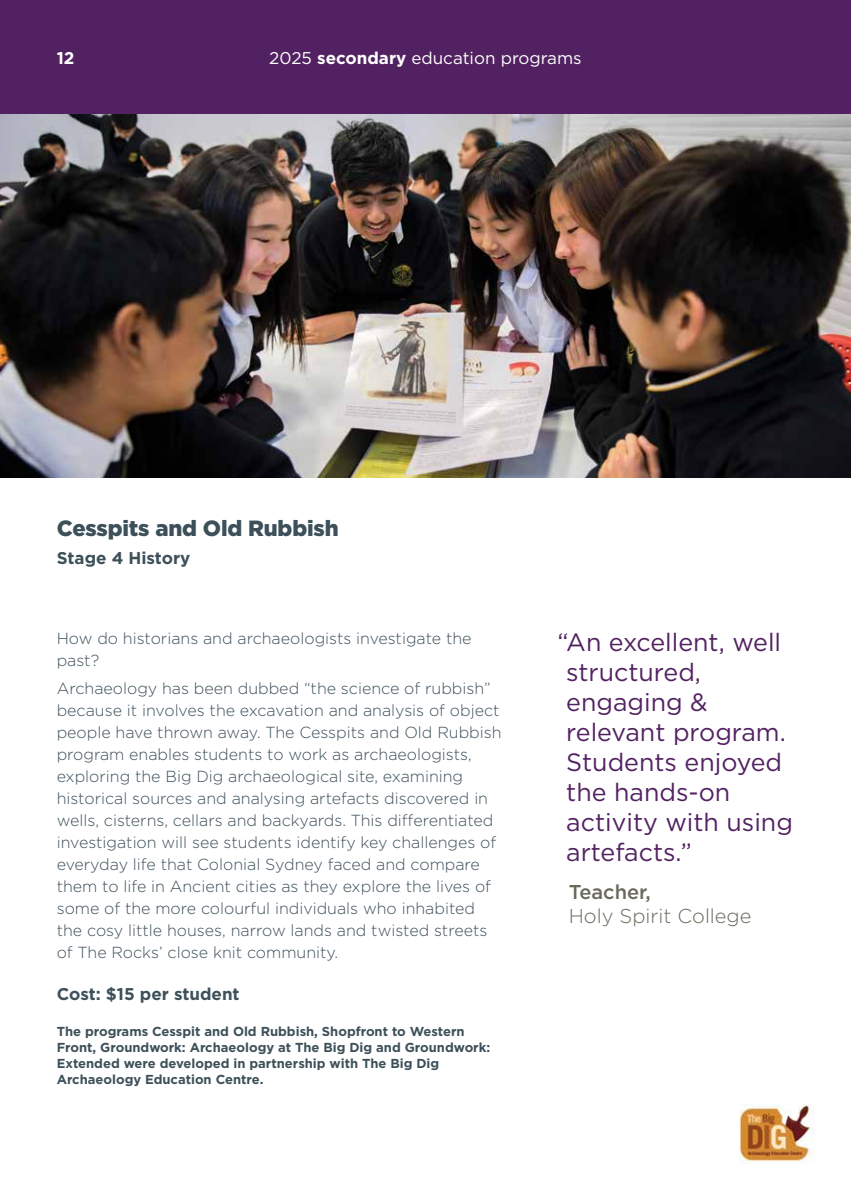
<style>
.page{position:relative;width:851px;height:1191px;background:#fff}
.page>*{position:absolute;margin:0;border:0;box-sizing:border-box;transform-origin:0 0}
.t1{font:25px/30px "Gotham";color:#522161}
.t2{font:900 22px "Gotham";letter-spacing:-.005em;color:#3d505a}
.t3{font:300 20px "Gotham";color:#6a695c}
.t4{font:500 20px "Gotham";color:#6a695c}
.t5{font:700 17px "Gotham";color:#3d505a}
.t6{font:17px "Gotham";color:#fff}
.t7{font:700 17px "Gotham";color:#fff}
.t8{font:300 16px/22px "Gotham";color:#3d505a}
.t9{font:700 13px/16px "Gotham";color:#3d505a}
.s1{font-weight:700}
</style>
<div class="page">
<img style="left:0;top:113px;width:850px;height:365px">
<div style="left:0;top:0;width:850px;height:113px;background:#522161"></div>
<img style="left:739px;top:1104px;width:75px;height:60px">
<p class="t7" style="left:57px;top:47px;width:19px">12</p>
<p class="t6" style="left:269px;top:47px;width:314px">2025 <span class="s1">secondary</span> education programs</p>
<h2 class="t2" style="left:57px;top:513px;width:283px">Cesspits and Old Rubbish</h2>
<p class="t5" style="left:57px;top:547px;width:135px">Stage 4 History</p>
<p class="t8" style="left:57px;top:627px;width:416px">How do historians and archaeologists investigate the past?</p>
<p class="t8" style="left:57px;top:677px;width:446px">Archaeology has been dubbed “the science of rubbish” because it involves the excavation and analysis of object people have thrown away. The Cesspits and Old Rubbish program enables students to work as archaeologists, exploring the Big Dig archaeological site, examining historical sources and analysing artefacts discovered in wells, cisterns, cellars and backyards. This differentiated investigation will see students identify key challenges of everyday life that Colonial Sydney faced and compare them to life in Ancient cities as they explore the lives of some of the more colourful individuals who inhabited the cosy little houses, narrow lands and twisted streets of The Rocks’ close knit community.</p>
<p class="t5" style="left:57px;top:982px;width:184px">Cost: $15 per student</p>
<p class="t9" style="left:57px;top:1023px;width:435px">The programs Cesspit and Old Rubbish, Shopfront to Western Front, Groundwork: Archaeology at The Big Dig and Groundwork:<br>Extended were developed in partnership with The Big Dig Archaeology Education Centre.</p>
<h1 class="t1" style="left:566px;top:626px;width:228px;text-indent:-9px">“An excellent, well structured, engaging &amp; relevant program.<br>Students enjoyed the hands-on activity with using artefacts.”</h1>
<p class="t4" style="left:568px;top:879px;width:84px">Teacher,</p>
<p class="t3" style="left:568px;top:903px;width:184px">Holy Spirit College</p>
</div>
